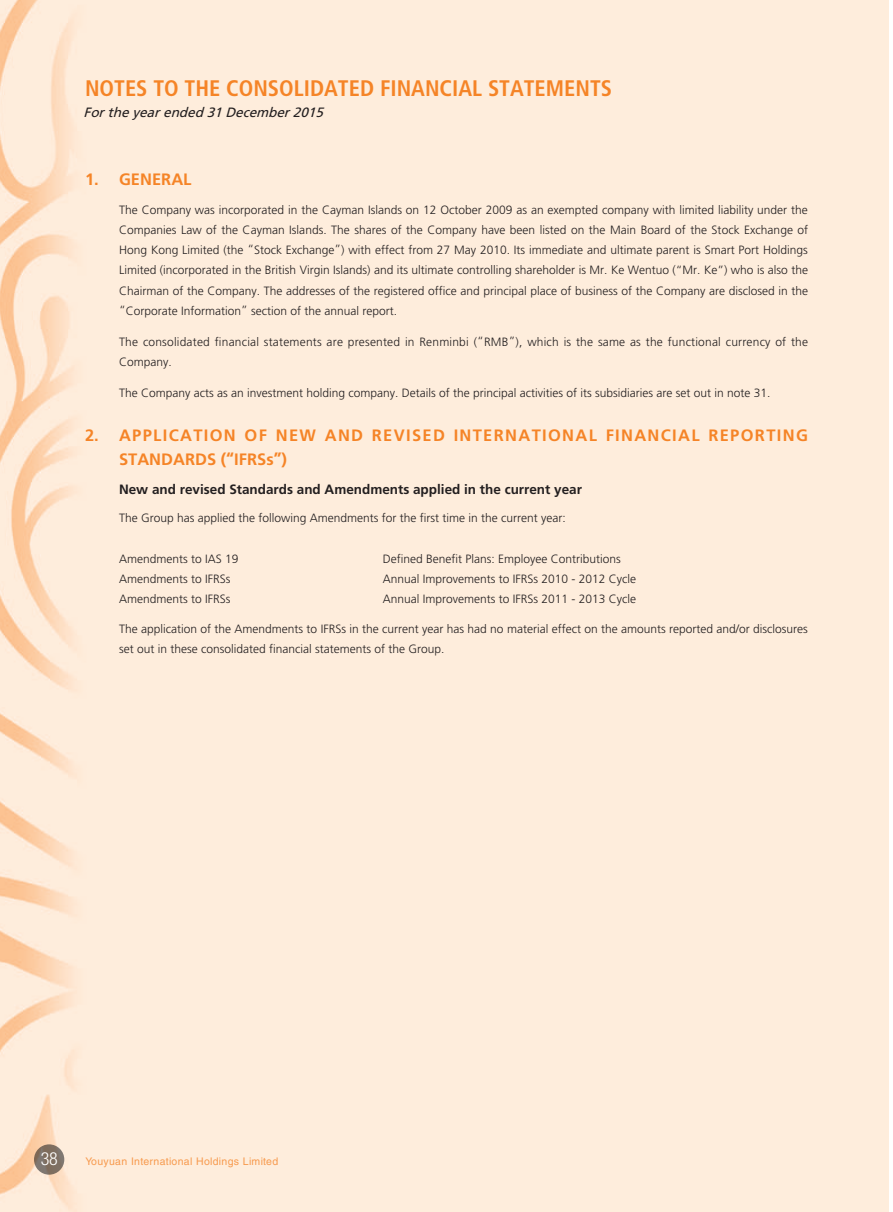
<style>
.page{position:relative;width:893px;height:1212px;background:#fff}
.page>*{position:absolute;margin:0;border:0;box-sizing:border-box;transform-origin:0 0}
.t1{font:700 condensed 22.5px "Frutiger LT Std";color:#f58427}
.t2{font:300 condensed 18px "Helvetica Neue LT Std";color:#fff}
._3__標題{font:700 16.5px/24px "Frutiger LT Std";letter-spacing:.08em;color:#f58427}
._3__標題-2{font:700 16.5px "Frutiger LT Std";color:#f58427}
._4__副標題{font:700 13.5px "Frutiger LT Std";color:#231f20}
.t3{font:italic 13.5px "Frutiger LT Std";color:#231f20}
._1__內文{font:300 12px/20.2px "Frutiger LT Std";color:#231f20}
.t4{font:10.5px "Helvetica LT Std";letter-spacing:.03em;color:#f79a4e}
</style>
<div class="page">
<div style="left:0;top:0;width:889px;height:1212px;background:#feeddc"></div>
<svg style="left:34px;top:1144px;width:30px;height:30px"></svg>
<h1 class="t1" style="left:85px;top:75px;width:529px">NOTES TO THE CONSOLIDATED FINANCIAL STATEMENTS</h1>
<p class="t3" style="left:84px;top:105px;width:245px">For the year ended 31 December 2015</p>
<p class="_3__標題-2" style="left:85px;top:169px;width:108px">1. GENERAL</p>
<p class="_1__內文" style="left:119px;top:199px;width:691px;text-align:justify">The Company was incorporated in the Cayman Islands on 12 October 2009 as an exempted company with limited liability under the Companies Law of the Cayman Islands. The shares of the Company have been listed on the Main Board of the Stock Exchange of Hong Kong Limited (the “Stock Exchange”) with effect from 27 May 2010. Its immediate and ultimate parent is Smart Port Holdings Limited (incorporated in the British Virgin Islands) and its ultimate controlling shareholder is Mr. Ke Wentuo (“Mr. Ke”) who is also the Chairman of the Company. The addresses of the registered office and principal place of business of the Company are disclosed in the “Corporate Information” section of the annual report.</p>
<p class="_1__內文" style="left:119px;top:331px;width:691px">The consolidated financial statements are presented in Renminbi (“RMB”), which is the same as the functional currency of the<br>Company.</p>
<p class="_1__內文" style="left:119px;top:382px;width:653px">The Company acts as an investment holding company. Details of the principal activities of its subsidiaries are set out in note 31.</p>
<p class="_3__標題" style="left:119px;top:423px;width:690px;text-indent:-34px">2. APPLICATION OF NEW AND REVISED INTERNATIONAL FINANCIAL REPORTING<br>STANDARDS (“IFRSs”)</p>
<p class="_4__副標題" style="left:119px;top:481px;width:464px">New and revised Standards and Amendments applied in the current year</p>
<p class="_1__內文" style="left:119px;top:508px;width:448px">The Group has applied the following Amendments for the first time in the current year:</p>
<p class="_1__內文" style="left:119px;top:549px;width:121px">Amendments to IAS 19</p>
<p class="_1__內文" style="left:383px;top:549px;width:240px">Defined Benefit Plans: Employee Contributions</p>
<p class="_1__內文" style="left:119px;top:569px;width:113px">Amendments to IFRSs</p>
<p class="_1__內文" style="left:383px;top:569px;width:255px">Annual Improvements to IFRSs 2010 - 2012 Cycle</p>
<p class="_1__內文" style="left:119px;top:589px;width:113px">Amendments to IFRSs</p>
<p class="_1__內文" style="left:383px;top:589px;width:255px">Annual Improvements to IFRSs 2011 - 2013 Cycle</p>
<p class="_1__內文" style="left:119px;top:618px;width:690px">The application of the Amendments to IFRSs in the current year has had no material effect on the amounts reported and/or disclosures set out in these consolidated financial statements of the Group.</p>
<p class="t2" style="left:41px;top:1148px;width:19px">38</p>
<p class="t4" style="left:85px;top:1155px;width:194px">Youyuan International Holdings Limited</p>
</div>
